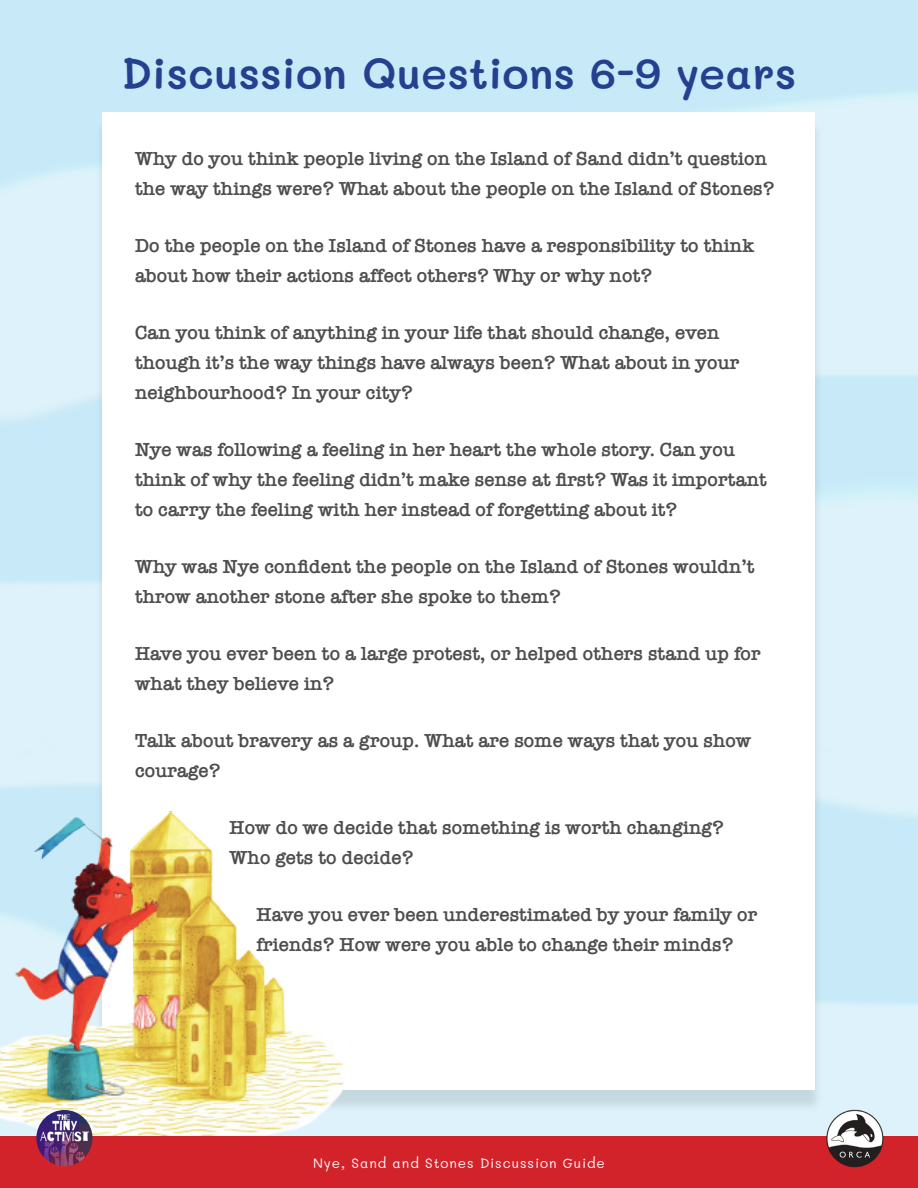
<style>
.page{position:relative;width:918px;height:1188px;background:#fff}
.page>*{position:absolute;margin:0;border:0;box-sizing:border-box;transform-origin:0 0}
.t1{font:600 43.5px "Mali";color:#25408f}
.t2{font:600 19.5px/30px "American Typewriter";color:#4d4d4f}
.t3{font:13.5px "Mali";letter-spacing:.07em;color:#fff}
</style>
<div class="page">
<img style="left:0;top:0;width:918px;height:1137px">
<div style="left:95px;top:119px;width:728px;height:994px;background:#000;opacity:.11"></div>
<div style="left:103px;top:112px;width:712px;height:978px;background:#fff"></div>
<img style="left:0;top:750px;width:438px;height:387px">
<div style="left:0;top:1137px;width:918px;height:51px;background:#d2232a"></div>
<img style="left:815px;top:1109px;width:80px;height:59px">
<img style="left:36px;top:1110px;width:57px;height:56px;border-radius:28px">
<h1 class="t1" style="left:122px;top:49px;width:676px">Discussion Questions 6-9 years</h1>
<p class="t2" style="left:135px;top:143px;width:641px">Why do you think people living on the Island of Sand didn’t question the way things were? What about the people on the Island of Stones?</p>
<p class="t2" style="left:135px;top:230px;width:621px">Do the people on the Island of Stones have a responsibility to think about how their actions affect others? Why or why not?</p>
<p class="t2" style="left:135px;top:317px;width:606px">Can you think of anything in your life that should change, even though it’s the way things have always been? What about in your neighbourhood? In your city?</p>
<p class="t2" style="left:135px;top:434px;width:633px">Nye was following a feeling in her heart the whole story. Can you think of why the feeling didn’t make sense at first? Was it important to carry the feeling with her instead of forgetting about it?</p>
<p class="t2" style="left:135px;top:551px;width:621px">Why was Nye confident the people on the Island of Stones wouldn’t throw another stone after she spoke to them?</p>
<p class="t2" style="left:135px;top:638px;width:627px">Have you ever been to a large protest, or helped others stand up for what they believe in?</p>
<p class="t2" style="left:135px;top:725px;width:618px">Talk about bravery as a group. What are some ways that you show courage?</p>
<p class="t2" style="left:229px;top:812px;width:496px">How do we decide that something is worth changing?<br>Who gets to decide?</p>
<p class="t2" style="left:257px;top:899px;width:502px">Have you ever been underestimated by your family or friends? How were you able to change their minds?</p>
<p class="t3" style="left:313px;top:1156px;width:293px">Nye, Sand and Stones Discussion Guide</p>
</div>
